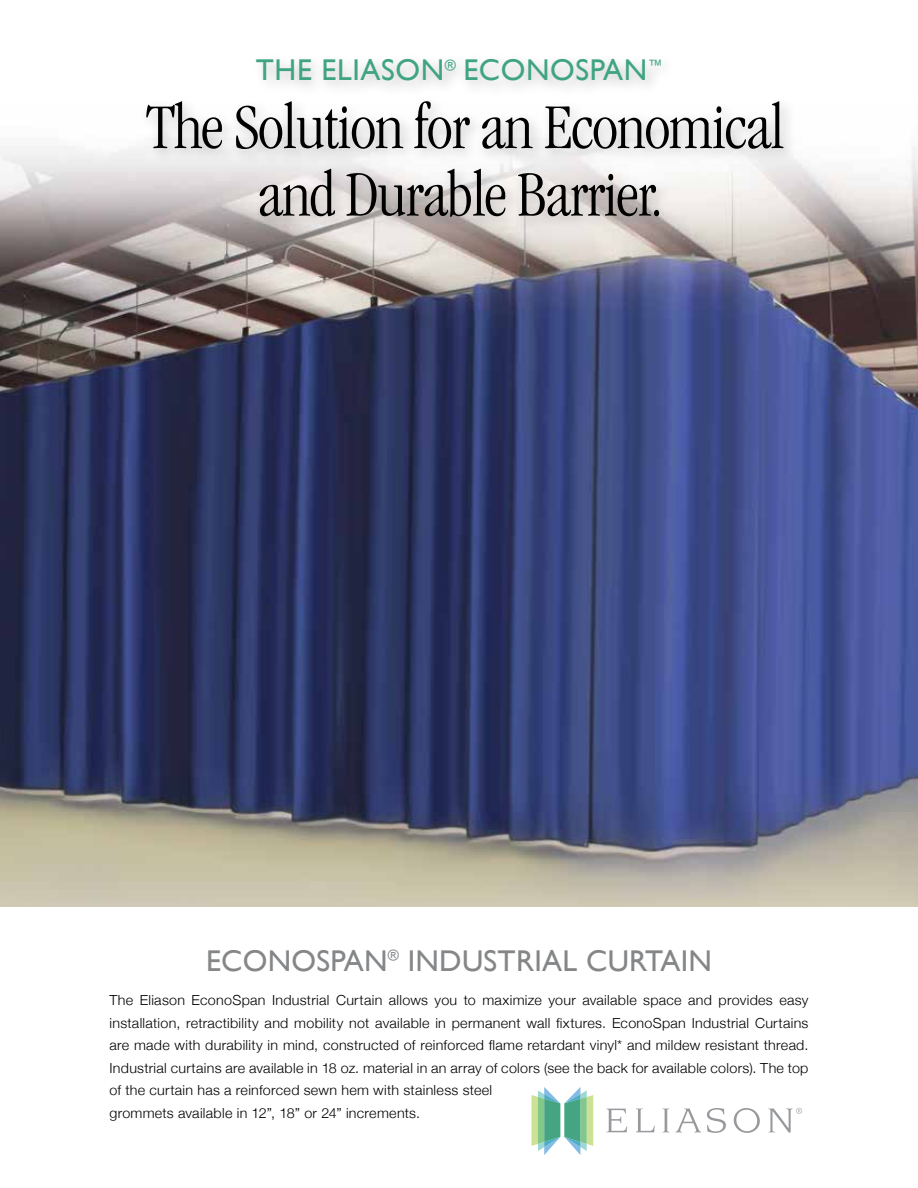
<style>
.page{position:relative;width:918px;height:1188px;background:#fff}
.page>*{position:absolute;margin:0;border:0;box-sizing:border-box;transform-origin:0 0}
.t1{font:300 condensed 66px/67.5px "ITC Garamond Std";letter-spacing:-.02em;color:#000;text-align:center}
.t2{font:30px "Gill Sans";letter-spacing:.01em;color:#848688}
.t3{font:30px "Gill Sans";letter-spacing:.02em;color:#40a482}
.t4{font:300 13.8px/22.5px "Helvetica Neue";letter-spacing:.02em;color:#000}
</style>
<div class="page">
<img style="left:0;top:146px;width:918px;height:760px">
<svg style="left:607px;top:1109px;width:20px;height:23px"></svg>
<svg style="left:636px;top:1108px;width:19px;height:24px"></svg>
<svg style="left:663px;top:1108px;width:6px;height:25px"></svg>
<svg style="left:675px;top:1108px;width:26px;height:25px"></svg>
<svg style="left:707px;top:1108px;width:19px;height:25px"></svg>
<svg style="left:734px;top:1108px;width:26px;height:25px"></svg>
<svg style="left:768px;top:1108px;width:34px;height:25px"></svg>
<svg style="left:531px;top:1087px;width:62px;height:68px"></svg>
<div style="left:139px;top:52px;width:659px;height:180px;background:#000;opacity:.25"></div>
<h2 class="t3" style="left:256px;top:53px;width:409px">THE ELIASON<sup>®</sup> ECONOSPAN<sup>™</sup></h2>
<h1 class="t1" style="left:146px;top:94px;width:641px">The Solution for an Economical and Durable Barrier.</h1>
<h2 class="t2" style="left:206px;top:943px;width:507px">ECONOSPAN<sup>®</sup> INDUSTRIAL CURTAIN</h2>
<p class="t4" style="left:110px;top:989px;width:701px">The Eliason EconoSpan Industrial Curtain allows you to maximize your available space and provides easy installation, retractibility and mobility not available in permanent wall fixtures. EconoSpan Industrial Curtains are made with durability in mind, constructed of reinforced flame retardant vinyl* and mildew resistant thread.<br>Industrial curtains are available in 18 oz. material in an array of colors (see the back for available colors). The top of the curtain has a reinforced sewn hem with stainless steel<br>grommets available in 12”, 18” or 24” increments.</p>
</div>
